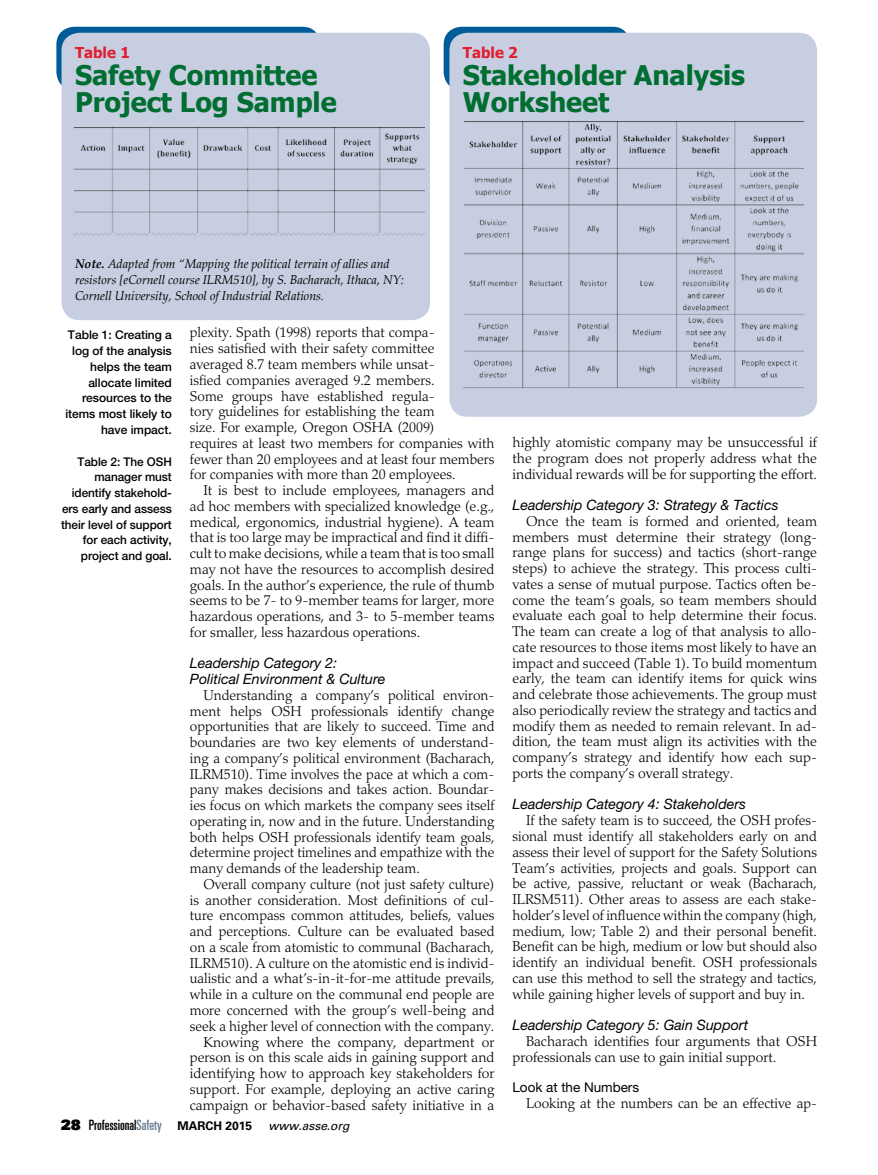
<style>
.page{position:relative;width:878px;height:1175px;background:#fff}
.page>*{position:absolute;margin:0;border:0;box-sizing:border-box;transform-origin:0 0}
.t1{font:700 27px/27px "Tahoma";color:#006e31}
.t2{font:700 15px "Tahoma";color:#e11e30}
.t3{font:300 14.25px/15.8px "Palatino LT Std";color:#000;text-align:justify}
.t4{font:italic 14.25px/15.8px "Helvetica Neue LT Std";color:#000}
.t5{font:ultra-condensed 14.25px "Univers LT Std";color:#000}
.t6{font:13.5px "Helvetica Neue LT Std";color:#000}
.t7{font:italic 12.75px/15.8px "Palatino Linotype";letter-spacing:-.005em;color:#000}
.t8{font:500 12px/15.8px "Helvetica Neue LT Std";letter-spacing:-.005em;color:#000;text-align:right}
.s1{font-weight:700}
.s2{font-family:"Univers LT Std X Black";font-stretch:normal}
.s3{color:#657c91}
.s4{font-weight:700;font-stretch:normal;font-size:12px}
.s5{font-style:italic;font-stretch:normal;font-size:12px}
</style>
<div class="page">
<div style="left:56px;top:27px;width:264px;height:63px;background:linear-gradient(to right,#015d9a,#005c99);border-radius:18px"></div>
<div style="left:61px;top:33px;width:369px;height:287px;background:#c7cee2;border-radius:18px"></div>
<img style="left:74px;top:127px;width:350px;height:109px">
<div style="left:443px;top:27px;width:187px;height:63px;background:linear-gradient(to right,#025d9a,#005b99);border-radius:18px"></div>
<div style="left:449px;top:33px;width:368px;height:384px;background:#c7cee2;border-radius:18px"></div>
<img style="left:463px;top:122px;width:340px;height:266px">
<p class="t2" style="left:75px;top:42px;width:56px">Table 1</p>
<h1 class="t1" style="left:75px;top:60px;width:263px">Safety Committee<br>Project Log Sample</h1>
<p class="t2" style="left:463px;top:42px;width:56px">Table 2</p>
<h1 class="t1" style="left:463px;top:60px;width:284px">Stakeholder Analysis<br>Worksheet</h1>
<p class="t7" style="left:75px;top:255px;width:330px"><span class="s1">Note.</span> Adapted from “Mapping the political terrain of allies and resistors [eCornell course ILRM510], by S. Bacharach, Ithaca, NY:<br>Cornell University, School of Industrial Relations.</p>
<p class="t8" style="left:65px;top:327px;width:108px">Table 1: Creating a log of the analysis helps the team allocate limited resources to the items most likely to have impact.</p>
<p class="t8" style="left:61px;top:453px;width:112px">Table 2: The OSH manager must identify stakehold&shy;ers early and assess their level of support for each activity, project and goal.</p>
<p class="t3" style="left:190px;top:325px;width:306px;text-align:left">plexity. Spath (1998) reports that compa-<br>nies satisfied with their safety committee<br>averaged 8.7 team members while unsat-<br>isfied companies averaged 9.2 members.<br>Some groups have established regula-<br>tory guidelines for establishing the team<br>size. For example, Oregon OSHA (2009)<br>requires at least two members for companies with fewer than 20 employees and at least four members for companies with more than 20 employees.</p>
<p class="t3" style="left:190px;top:482px;width:306px;text-indent:13px">It is best to include employees, managers and ad hoc members with specialized knowledge (e.g., medical, ergonomics, industrial hygiene). A team that is too large may be impractical and find it diffi&shy;cult to make decisions, while a team that is too small may not have the resources to accomplish desired goals. In the author’s experience, the rule of thumb seems to be 7- to 9-member teams for larger, more hazardous operations, and 3- to 5-member teams for smaller, less hazardous operations.</p>
<p class="t4" style="left:190px;top:655px;width:197px">Leadership Category 2:<br>Political Environment &amp; Culture</p>
<p class="t3" style="left:190px;top:687px;width:306px;text-indent:14px">Understanding a company’s political environ&shy;ment helps OSH professionals identify change opportunities that are likely to succeed. Time and boundaries are two key elements of understand&shy;ing a company’s political environment (Bacharach, ILRM510). Time involves the pace at which a com&shy;pany makes decisions and takes action. Boundar&shy;ies focus on which markets the company sees itself operating in, now and in the future. Understanding both helps OSH professionals identify team goals, determine project timelines and empathize with the many demands of the leadership team.</p>
<p class="t3" style="left:190px;top:876px;width:306px;text-align:right">Overall company culture (not just safety culture)<br>is another consideration. Most definitions of cul&shy;ture encompass common attitudes, beliefs, values and perceptions. Culture can be evaluated based on a scale from atomistic to communal (Bacharach, ILRM510). A culture on the atomistic end is individ&shy;ualistic and a what’s-in-it-for-me attitude prevails, while in a culture on the communal end people are more concerned with the group’s well-being and seek a higher level of connection with the company.<br>Knowing where the company, department or person is on this scale aids in gaining support and identifying how to approach key stakeholders for support. For example, deploying an active caring campaign or behavior-based safety initiative in a</p>
<p class="t5" style="left:61px;top:1116px;width:290px"><span class="s2">28</span> Professional<span class="s3">Safety</span> <span class="s4">MARCH 2015</span> <span class="s5">www.asse.org</span></p>
<p class="t3" style="left:512px;top:434px;width:306px">highly atomistic company may be unsuccessful if the program does not properly address what the individual rewards will be for supporting the effort.</p>
<p class="t4" style="left:512px;top:497px;width:267px">Leadership Category 3: Strategy &amp; Tactics</p>
<p class="t3" style="left:512px;top:513px;width:306px;text-indent:13px">Once the team is formed and oriented, team members must determine their strategy (long&shy;range plans for success) and tactics (short-range steps) to achieve the strategy. This process culti&shy;vates a sense of mutual purpose. Tactics often be&shy;come the team’s goals, so team members should evaluate each goal to help determine their focus.<br>The team can create a log of that analysis to allo&shy;cate resources to those items most likely to have an impact and succeed (Table 1). To build momentum early, the team can identify items for quick wins and celebrate those achievements. The group must also periodically review the strategy and tactics and modify them as needed to remain relevant. In ad&shy;dition, the team must align its activities with the company’s strategy and identify how each sup&shy;ports the company’s overall strategy.</p>
<p class="t4" style="left:512px;top:796px;width:235px">Leadership Category 4: Stakeholders</p>
<p class="t3" style="left:512px;top:812px;width:306px;text-indent:14px">If the safety team is to succeed, the OSH profes&shy;sional must identify all stakeholders early on and assess their level of support for the Safety Solutions Team’s activities, projects and goals. Support can be active, passive, reluctant or weak (Bacharach, ILRSM511). Other areas to assess are each stake&shy;holder’s level of influence within the company (high, medium, low; Table 2) and their personal benefit.<br>Benefit can be high, medium or low but should also identify an individual benefit. OSH professionals can use this method to sell the strategy and tactics, while gaining higher levels of support and buy in.</p>
<p class="t4" style="left:512px;top:1017px;width:237px">Leadership Category 5: Gain Support</p>
<p class="t3" style="left:512px;top:1033px;width:306px;text-indent:13px">Bacharach identifies four arguments that OSH professionals can use to gain initial support.</p>
<p class="t6" style="left:512px;top:1079px;width:128px">Look at the Numbers</p>
<p class="t3" style="left:526px;top:1095px;width:292px">Looking at the numbers can be an effective ap-</p>
</div>
